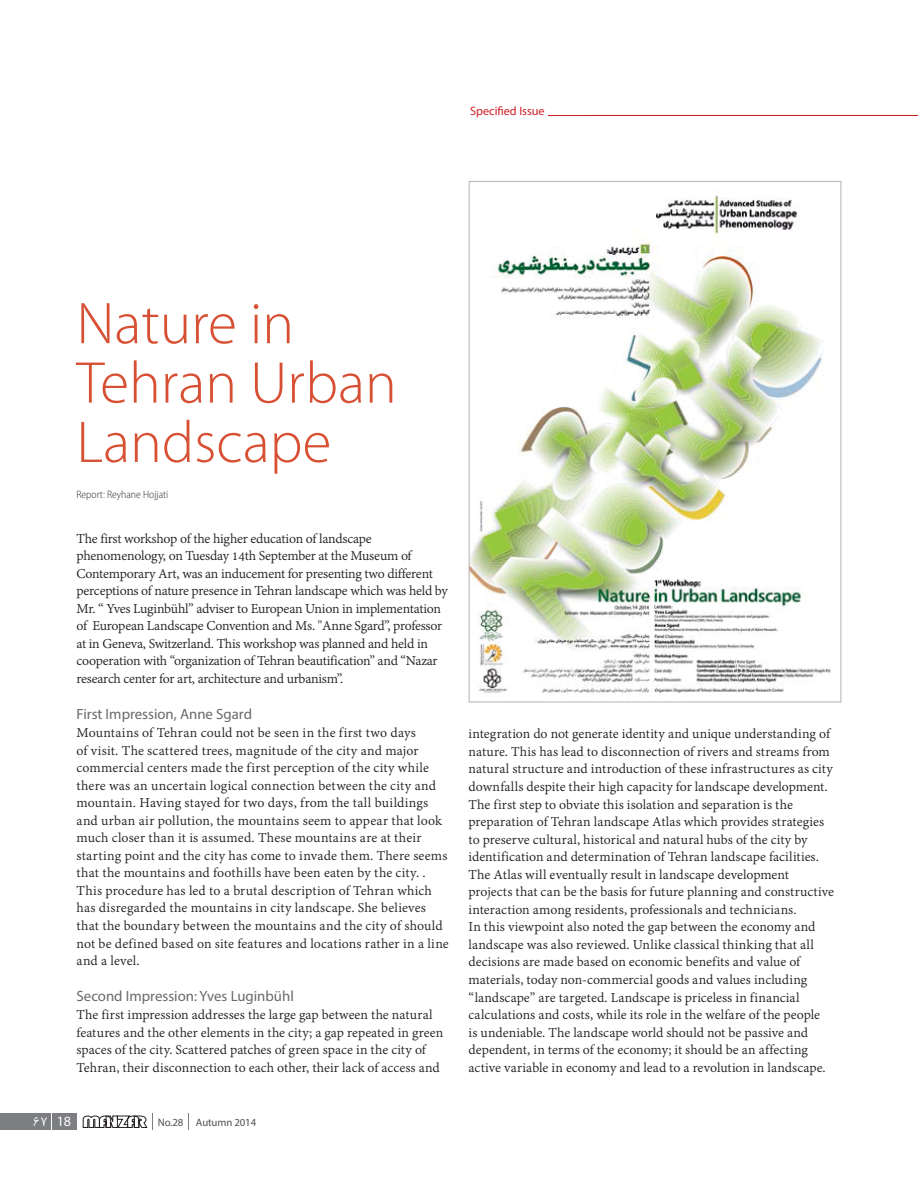
<style>
.page{position:relative;width:918px;height:1188px;background:#fff}
.page>*{position:absolute;margin:0;border:0;box-sizing:border-box;transform-origin:0 0}
.t1{font:300 59.4px/59.4px "Myriad Pro";color:#d85033}
.t2{font:14.85px/17.5px "Adobe Devanagari";color:#231f20}
.t3{font:14.85px "Myriad Pro";color:#67696b}
.t4{font:14.1px "Myriad Pro";color:#fff}
.t5{font:12.15px "Myriad Pro";color:#cf1f26}
.t6{font:300 semi-condensed 10.8px "Myriad Pro";color:#312f30}
.t7{font:10.8px "Myriad Pro";letter-spacing:-.01em;color:#4f5052}
</style>
<div class="page">
<hr style="left:548px;top:115px;width:370px;height:1px;background:#cf1f26">
<hr style="left:586px;top:116px;width:332px;height:1px;background:#fcb441">
<img style="left:471px;top:195px;width:360px;height:500px">
<svg style="left:188px;top:1113px;width:1px;height:17px"></svg>
<svg style="left:83px;top:1113px;width:70px;height:17px"></svg>
<div style="left:52px;top:1113px;width:24px;height:16px;background:#7c7e81"></div>
<div style="left:0;top:1113px;width:51px;height:16px;background:#7c7e81"></div>
<p class="t5" style="left:470px;top:106px;width:76px">Specified Issue</p>
<h1 class="t1" style="left:76px;top:293px;width:322px">Nature in<br>Tehran Urban<br>Landscape</h1>
<p class="t6" style="left:77px;top:488px;width:93px">Report: Reyhane Hojjati</p>
<p class="t2" style="left:77px;top:531px;width:373px">The first workshop of the higher education of landscape phenomenology, on Tuesday 14th September at the Museum of Contemporary Art, was an inducement for presenting two different perceptions of nature presence in Tehran landscape which was held by Mr. “ Yves Luginbühl” adviser to European Union in implementation of European Landscape Convention and Ms. "Anne Sgard”, professor at in Geneva, Switzerland. This workshop was planned and held in cooperation with “organization of Tehran beautification” and “Nazar research center for art, architecture and urbanism”.</p>
<p class="t3" style="left:77px;top:709px;width:177px">First Impression, Anne Sgard</p>
<p class="t2" style="left:77px;top:725px;width:374px">Mountains of Tehran could not be seen in the first two days<br>of visit. The scattered trees, magnitude of the city and major commercial centers made the first perception of the city while there was an uncertain logical connection between the city and mountain. Having stayed for two days, from the tall buildings and urban air pollution, the mountains seem to appear that look much closer than it is assumed. These mountains are at their starting point and the city has come to invade them. There seems that the mountains and foothills have been eaten by the city. .<br>This procedure has led to a brutal description of Tehran which has disregarded the mountains in city landscape. She believes that the boundary between the mountains and the city of should not be defined based on site features and locations rather in a line and a level.</p>
<p class="t3" style="left:77px;top:991px;width:219px">Second Impression: Yves Luginbühl</p>
<p class="t2" style="left:77px;top:1007px;width:368px">The first impression addresses the large gap between the natural features and the other elements in the city; a gap repeated in green spaces of the city. Scattered patches of green space in the city of Tehran, their disconnection to each other, their lack of access and</p>
<p class="t4" style="left:57px;top:1116px;width:16px">18</p>
<p class="t7" style="left:158px;top:1119px;width:100px">No.28 Autumn 2014</p>
<p class="t2" style="left:469px;top:726px;width:367px">integration do not generate identity and unique understanding of nature. This has lead to disconnection of rivers and streams from natural structure and introduction of these infrastructures as city downfalls despite their high capacity for landscape development.<br>The first step to obviate this isolation and separation is the preparation of Tehran landscape Atlas which provides strategies to preserve cultural, historical and natural hubs of the city by identification and determination of Tehran landscape facilities.<br>The Atlas will eventually result in landscape development projects that can be the basis for future planning and constructive interaction among residents, professionals and technicians.<br>In this viewpoint also noted the gap between the economy and landscape was also reviewed. Unlike classical thinking that all decisions are made based on economic benefits and value of materials, today non-commercial goods and values including “landscape” are targeted. Landscape is priceless in financial calculations and costs, while its role in the welfare of the people<br>is undeniable. The landscape world should not be passive and dependent, in terms of the economy; it should be an affecting active variable in economy and lead to a revolution in landscape.</p>
</div>
